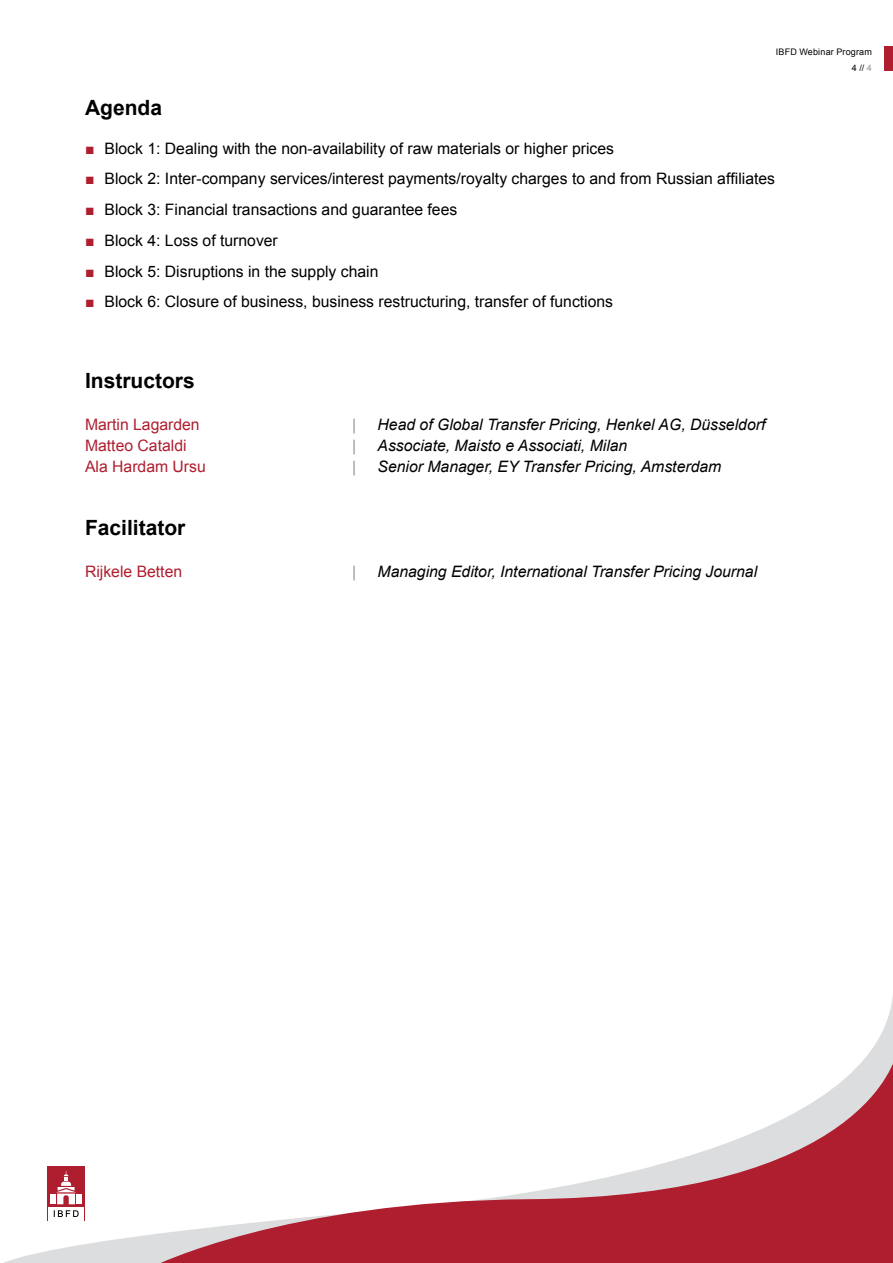
<style>
.page{position:relative;width:893px;height:1263px;background:#fff}
.page>*{position:absolute;margin:0;border:0;box-sizing:border-box;transform-origin:0 0}
.t1{font:700 21px "Arial";color:#000}
.t2{font:15.75px "Arial";color:#000}
.t3{font:italic 15.75px "Arial";color:#000}
.t4{font:15.75px "Arial";color:#af1e2f}
.t5{font:15.75px "Arial";color:#95979a}
.t6{font:9px/16.5px "Arial";letter-spacing:.02em;color:#000;text-align:right}
.s1{color:#939598}
.s2{color:#af1e2f}
</style>
<div class="page">
<div style="left:47px;top:1166px;width:38px;height:55px;background:#af1e2e"></div>
<svg style="left:4px;top:1170px;width:150px;height:93px"></svg>
<div style="left:884px;top:47px;width:9px;height:24px;background:#af1e2f"></div>
<svg style="left:868px;top:996px;width:25px;height:59px"></svg>
<svg style="left:154px;top:1055px;width:739px;height:208px"></svg>
<p class="t6" style="left:776px;top:43px;width:98px">IBFD Webinar Program<br>4 // <span class="s1">4</span></p>
<h1 class="t1" style="left:85px;top:93px;width:79px">Agenda</h1>
<p class="t2" style="left:85px;top:138px;width:530px"><span class="s2">■</span> Block 1: Dealing with the non-availability of raw materials or higher prices</p>
<p class="t2" style="left:85px;top:168px;width:691px"><span class="s2">■</span> Block 2: Inter-company services/interest payments/royalty charges to and from Russian affiliates</p>
<p class="t2" style="left:85px;top:199px;width:374px"><span class="s2">■</span> Block 3: Financial transactions and guarantee fees</p>
<p class="t2" style="left:85px;top:230px;width:194px"><span class="s2">■</span> Block 4: Loss of turnover</p>
<p class="t2" style="left:85px;top:261px;width:295px"><span class="s2">■</span> Block 5: Disruptions in the supply chain</p>
<p class="t2" style="left:85px;top:291px;width:530px"><span class="s2">■</span> Block 6: Closure of business, business restructuring, transfer of functions</p>
<h1 class="t1" style="left:85px;top:366px;width:111px">Instructors</h1>
<p class="t4" style="left:85px;top:414px;width:116px">Martin Lagarden</p>
<p class="t5" style="left:352px;top:414px;width:6px">|</p>
<p class="t3" style="left:378px;top:414px;width:389px">Head of Global Transfer Pricing, Henkel AG, Düsseldorf</p>
<p class="t4" style="left:85px;top:435px;width:103px">Matteo Cataldi</p>
<p class="t5" style="left:352px;top:435px;width:6px">|</p>
<p class="t3" style="left:378px;top:435px;width:251px">Associate, Maisto e Associati, Milan</p>
<p class="t4" style="left:85px;top:456px;width:122px">Ala Hardam Ursu</p>
<p class="t5" style="left:352px;top:456px;width:6px">|</p>
<p class="t3" style="left:378px;top:456px;width:345px">Senior Manager, EY Transfer Pricing, Amsterdam</p>
<h1 class="t1" style="left:85px;top:513px;width:102px">Facilitator</h1>
<p class="t4" style="left:85px;top:561px;width:99px">Rijkele Betten</p>
<p class="t5" style="left:352px;top:561px;width:6px">|</p>
<p class="t3" style="left:378px;top:561px;width:381px">Managing Editor, International Transfer Pricing Journal</p>
</div>
